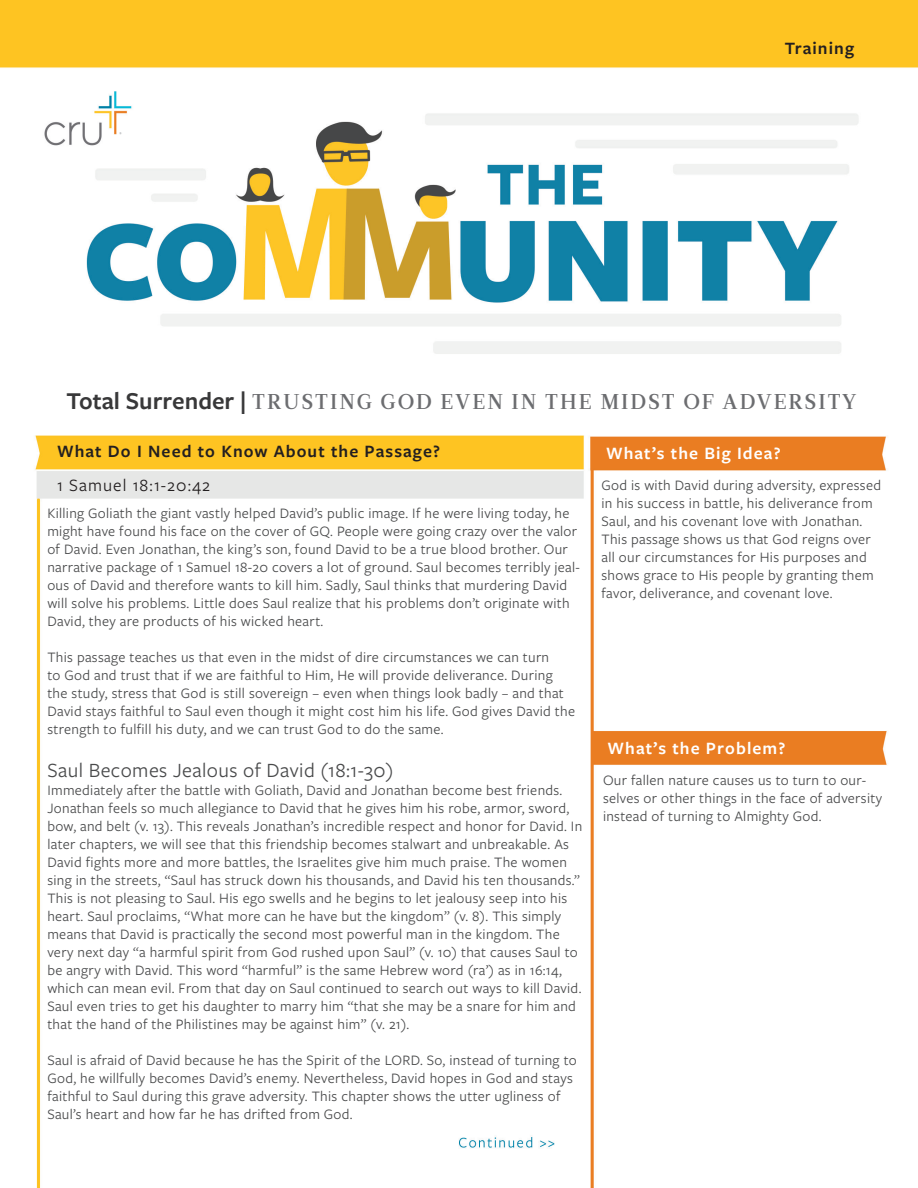
<style>
.page{position:relative;width:918px;height:1188px;background:#fff}
.page>*{position:absolute;margin:0;border:0;box-sizing:border-box;transform-origin:0 0}
.t1{font:21.45px "Leitura Roman 3";letter-spacing:.095em;color:#6c6d70}
.t2{font:21px "Freight Sans Pro";letter-spacing:.02em;color:#494a4b}
.t3{font:600 18px "Freight Sans Pro";letter-spacing:.06em;color:#231f20}
.t4{font:600 18px "Freight Sans Pro";letter-spacing:.06em;color:#fff}
.t5{font:18px "Freight Sans Pro";letter-spacing:.06em;color:#231f20}
.t6{font:15px/18px "Freight Sans Pro";letter-spacing:.02em;color:#494a4b}
.s1{font-family:"Freight Sans Pro";font-weight:600;font-size:25.2px;color:#383839}
</style>
<div class="page">
<img style="left:0;top:0;width:918px;height:1188px">
<p class="t3" style="left:785px;top:36px;width:71px">Training</p>
<p class="t1" style="left:67px;top:387px;width:791px"><span class="s1">Total Surrender |</span> TRUSTING GOD EVEN IN THE MIDST OF ADVERSITY</p>
<p class="t3" style="left:57px;top:439px;width:385px">What Do I Need to Know About the Passage?</p>
<p class="t4" style="left:606px;top:441px;width:176px">What’s the Big Idea?</p>
<p class="t5" style="left:57px;top:473px;width:155px">1 Samuel 18:1-20:42</p>
<p class="t6" style="left:47px;top:503px;width:534px">Killing Goliath the giant vastly helped David’s public image. If he were living today, he might have found his face on the cover of GQ. People were going crazy over the valor of David. Even Jonathan, the king’s son, found David to be a true blood brother. Our narrative package of 1 Samuel 18-20 covers a lot of ground. Saul becomes terribly jeal&shy;ous of David and therefore wants to kill him. Sadly, Saul thinks that murdering David will solve his problems. Little does Saul realize that his problems don’t originate with David, they are products of his wicked heart.</p>
<p class="t6" style="left:47px;top:647px;width:529px">This passage teaches us that even in the midst of dire circumstances we can turn<br>to God and trust that if we are faithful to Him, He will provide deliverance. During the study, stress that God is still sovereign – even when things look badly – and that David stays faithful to Saul even though it might cost him his life. God gives David the strength to fulfill his duty, and we can trust God to do the same.</p>
<p class="t2" style="left:47px;top:756px;width:347px">Saul Becomes Jealous of David (18:1-30)</p>
<p class="t6" style="left:47px;top:780px;width:536px">Immediately after the battle with Goliath, David and Jonathan become best friends.<br>Jonathan feels so much allegiance to David that he gives him his robe, armor, sword, bow, and belt (v. 13). This reveals Jonathan’s incredible respect and honor for David. In later chapters, we will see that this friendship becomes stalwart and unbreakable. As David fights more and more battles, the Israelites give him much praise. The women sing in the streets, “Saul has struck down his thousands, and David his ten thousands.” This is not pleasing to Saul. His ego swells and he begins to let jealousy seep into his heart. Saul proclaims, “What more can he have but the kingdom” (v. 8). This simply means that David is practically the second most powerful man in the kingdom. The very next day “a harmful spirit from God rushed upon Saul” (v. 10) that causes Saul to be angry with David. This word “harmful” is the same Hebrew word (ra’) as in 16:14, which can mean evil. From that day on Saul continued to search out ways to kill David.<br>Saul even tries to get his daughter to marry him “that she may be a snare for him and that the hand of the Philistines may be against him” (v. 21).</p>
<p class="t6" style="left:47px;top:1050px;width:531px">Saul is afraid of David because he has the Spirit of the LORD. So, instead of turning to God, he willfully becomes David’s enemy. Nevertheless, David hopes in God and stays faithful to Saul during this grave adversity. This chapter shows the utter ugliness of Saul’s heart and how far he has drifted from God.</p>
<p class="t6" style="left:602px;top:476px;width:281px">God is with David during adversity, expressed in his success in battle, his deliverance from Saul, and his covenant love with Jonathan.<br>This passage shows us that God reigns over all our circumstances for His purposes and shows grace to His people by granting them favor, deliverance, and covenant love.</p>
<p class="t4" style="left:608px;top:735px;width:179px">What’s the Problem?</p>
<p class="t6" style="left:603px;top:771px;width:281px">Our fallen nature causes us to turn to our&shy;selves or other things in the face of adversity instead of turning to Almighty God.</p>
</div>
